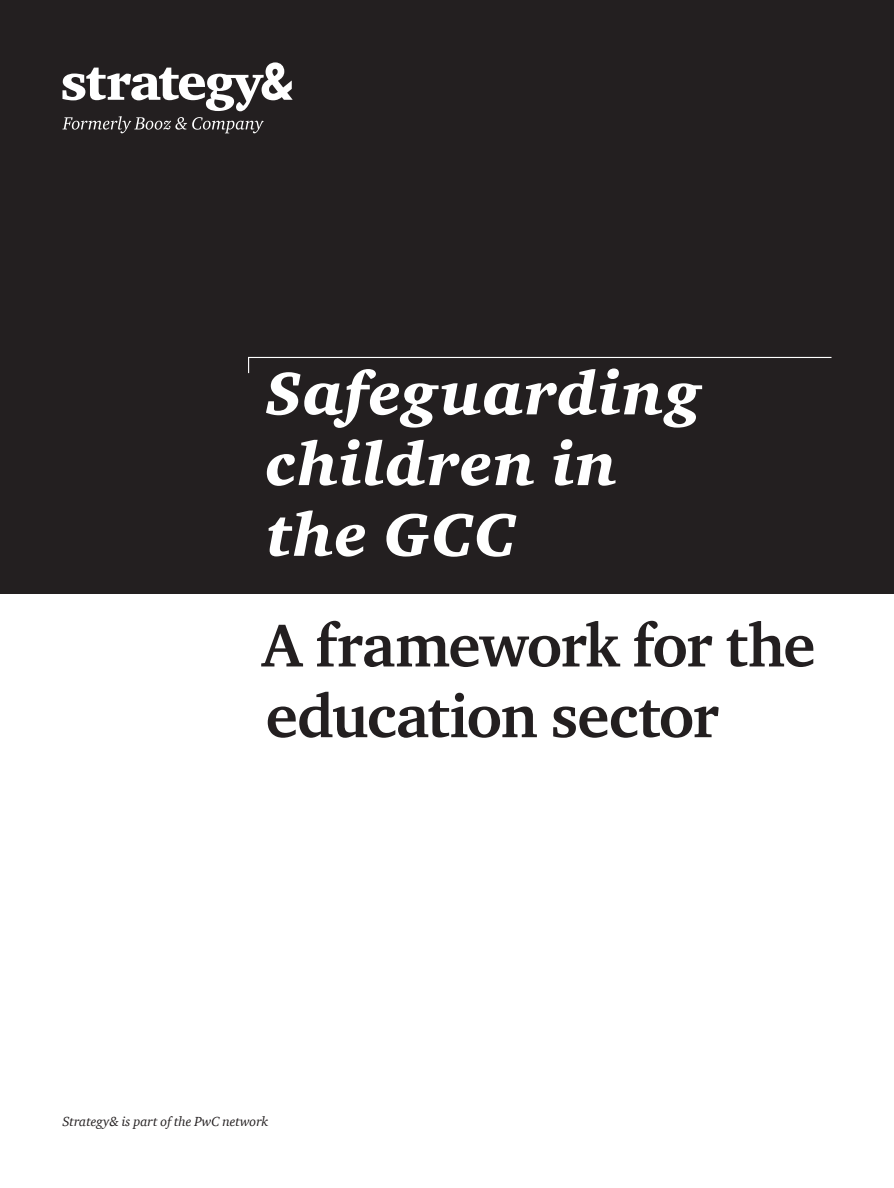
<style>
.page{position:relative;width:894px;height:1188px;background:#fff}
.page>*{position:absolute;margin:0;border:0;box-sizing:border-box;transform-origin:0 0}
.t1{font:700 61.5px/70.7px "Charter ITC Com";letter-spacing:-.025em;color:#231f20}
.t2{font:italic 900 61.5px/70.7px "Charter ITC Com";letter-spacing:.02em;color:#fff}
.t3{font:italic 13.5px "Charter ITC Com";color:#231f20}
</style>
<div class="page">
<div style="left:0;top:0;width:893px;height:594px;background:#231f20"></div>
<svg style="left:248px;top:356px;width:584px;height:18px"></svg>
<svg style="left:62px;top:62px;width:230px;height:71px"></svg>
<p class="t2" style="left:265px;top:359px;width:436px">Safeguarding children in the GCC</p>
<p class="t1" style="left:262px;top:610px;width:554px">A framework for the education sector</p>
<p class="t3" style="left:62px;top:1113px;width:207px">Strategy&amp; is part of the PwC network</p>
</div>
